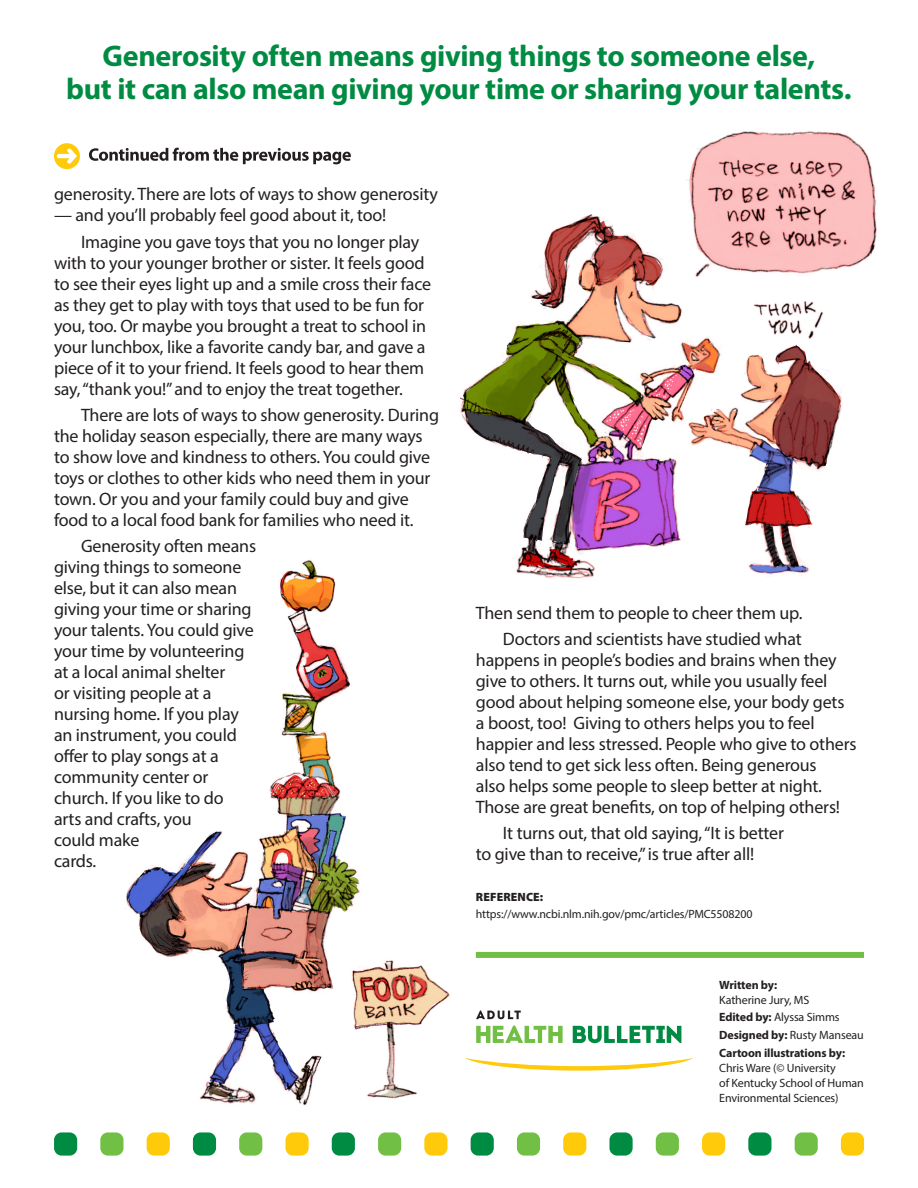
<style>
.page{position:relative;width:918px;height:1188px;background:#fff}
.page>*{position:absolute;margin:0;border:0;box-sizing:border-box;transform-origin:0 0}
.Pullout__Top{font:700 30px/33px "Myriad Pro";letter-spacing:-.015em;color:#008b43;text-align:center}
.Body{font:18px/21px "Myriad Pro";letter-spacing:-.01em;color:#231f20}
._1_Reference{font:12px/15px "Myriad Pro";letter-spacing:-.01em;color:#231f20}
.REFERENCES{font:900 12px "Myriad Pro";letter-spacing:.01em;color:#231f20}
.s1{font-weight:700}
</style>
<div class="page">
<div style="left:54px;top:1132px;width:23px;height:24px;background:#008b43;border-radius:8px"></div>
<div style="left:193px;top:1132px;width:23px;height:24px;background:#008b43;border-radius:8px"></div>
<div style="left:332px;top:1132px;width:23px;height:24px;background:#008b43;border-radius:8px"></div>
<div style="left:471px;top:1132px;width:23px;height:24px;background:#008b43;border-radius:8px"></div>
<div style="left:609px;top:1132px;width:24px;height:24px;background:#008b43;border-radius:8px"></div>
<div style="left:748px;top:1132px;width:23px;height:24px;background:#008b43;border-radius:8px"></div>
<div style="left:100px;top:1132px;width:23px;height:24px;background:#71bf44;border-radius:8px"></div>
<div style="left:239px;top:1132px;width:23px;height:24px;background:#71bf44;border-radius:8px"></div>
<div style="left:378px;top:1132px;width:23px;height:24px;background:#71bf44;border-radius:8px"></div>
<div style="left:517px;top:1132px;width:23px;height:24px;background:#71bf44;border-radius:8px"></div>
<div style="left:656px;top:1132px;width:23px;height:24px;background:#71bf44;border-radius:8px"></div>
<div style="left:795px;top:1132px;width:23px;height:24px;background:#71bf44;border-radius:8px"></div>
<div style="left:147px;top:1132px;width:23px;height:24px;background:#feca0a;border-radius:8px"></div>
<div style="left:285px;top:1132px;width:24px;height:24px;background:#feca0a;border-radius:8px"></div>
<div style="left:424px;top:1132px;width:23px;height:24px;background:#feca0a;border-radius:8px"></div>
<div style="left:563px;top:1132px;width:23px;height:24px;background:#feca0a;border-radius:8px"></div>
<div style="left:702px;top:1132px;width:23px;height:24px;background:#feca0a;border-radius:8px"></div>
<div style="left:841px;top:1132px;width:23px;height:24px;background:#feca0a;border-radius:8px"></div>
<div style="left:476px;top:952px;width:388px;height:6px;background:#71bf44"></div>
<svg style="left:465px;top:1058px;width:228px;height:13px"></svg>
<svg style="left:476px;top:1010px;width:45px;height:9px"></svg>
<svg style="left:573px;top:1026px;width:108px;height:17px"></svg>
<svg style="left:476px;top:1026px;width:87px;height:17px"></svg>
<svg style="left:54px;top:143px;width:26px;height:26px"></svg>
<svg style="left:89px;top:148px;width:262px;height:16px"></svg>
<img style="left:126px;top:560px;width:324px;height:546px">
<img style="left:460px;top:131px;width:417px;height:448px">
<p class="Pullout__Top" style="left:66px;top:38px;width:787px">Generosity often means giving things to someone else,<br>but it can also mean giving your time or sharing your talents.</p>
<p class="Body" style="left:54px;top:183px;width:386px">generosity. There are lots of ways to show generosity</p>
<p class="Body" style="left:54px;top:204px;width:334px">— and you’ll probably feel good about it, too!</p>
<p class="Body" style="left:54px;top:231px;width:379px;text-indent:27px">Imagine you gave toys that you no longer play with to your younger brother or sister. It feels good to see their eyes light up and a smile cross their face as they get to play with toys that used to be fun for you, too. Or maybe you brought a treat to school in your lunchbox, like a favorite candy bar, and gave a piece of it to your friend. It feels good to hear them say, “thank you!” and to enjoy the treat together.</p>
<p class="Body" style="left:54px;top:404px;width:387px;text-indent:27px">There are lots of ways to show generosity. During the holiday season especially, there are many ways to show love and kindness to others. You could give toys or clothes to other kids who need them in your town. Or you and your family could buy and give food to a local food bank for families who need it.</p>
<p class="Body" style="left:54px;top:536px;width:204px;text-indent:27px">Generosity often means giving things to someone else, but it can also mean giving your time or sharing your talents. You could give your time by volunteering at a local animal shelter<br>or visiting people at a nursing home. If you play an instrument, you could offer to play songs at a community center or church. If you like to do<br>arts and crafts, you<br>could make<br>cards.</p>
<p class="Body" style="left:476px;top:602px;width:328px">Then send them to people to cheer them up.</p>
<p class="Body" style="left:476px;top:628px;width:382px;text-indent:27px">Doctors and scientists have studied what happens in people’s bodies and brains when they give to others. It turns out, while you usually feel good about helping someone else, your body gets a boost, too! Giving to others helps you to feel happier and less stressed. People who give to others also tend to get sick less often. Being generous<br>also helps some people to sleep better at night.<br>Those are great benefits, on top of helping others!</p>
<p class="Body" style="left:476px;top:823px;width:310px;text-indent:27px">It turns out, that old saying, “It is better to give than to receive,” is true after all!</p>
<p class="REFERENCES" style="left:476px;top:889px;width:69px">REFERENCE:</p>
<p class="_1_Reference" style="left:476px;top:906px;width:278px">https://www.ncbi.nlm.nih.gov/pmc/articles/PMC5508200</p>
<p class="_1_Reference" style="left:719px;top:977px;width:92px"><span class="s1">Written by:<br></span>Katherine Jury, MS</p>
<p class="_1_Reference" style="left:719px;top:1009px;width:122px"><span class="s1">Edited by:</span> Alyssa Simms</p>
<p class="_1_Reference" style="left:719px;top:1027px;width:146px"><span class="s1">Designed by:</span> Rusty Manseau</p>
<p class="_1_Reference" style="left:719px;top:1045px;width:146px"><span class="s1">Cartoon illustrations by:<br></span>Chris Ware (© University<br>of Kentucky School of Human<br>Environmental Sciences)</p>
</div>
